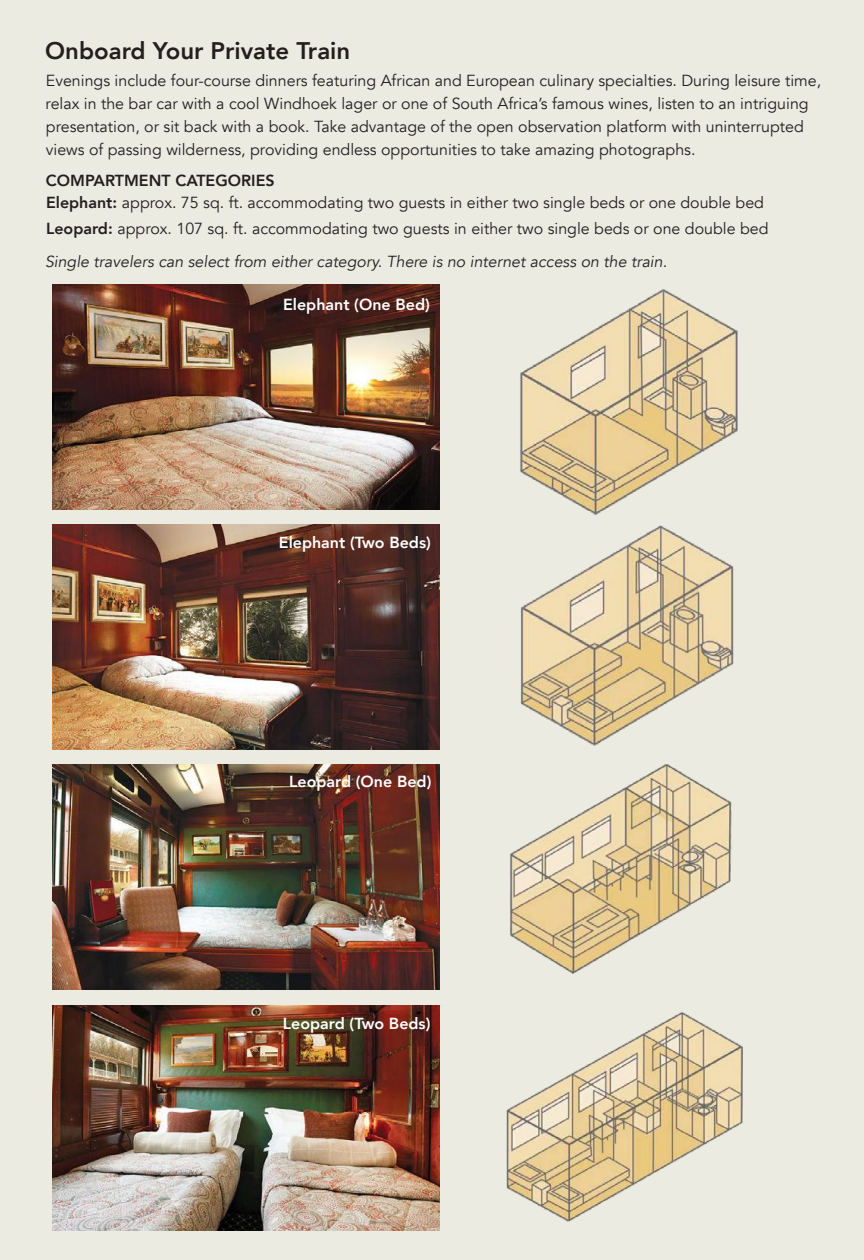
<style>
.page{position:relative;width:864px;height:1260px;background:#ebebe2}
.page>*{position:absolute;margin:0;border:0;box-sizing:border-box;transform-origin:0 0}
.t1{font:800 24px "Avenir";color:#241f1f}
.t2{font:16px/23px "Avenir";color:#241f1f}
.t3{font:italic 16px/33px "Avenir";color:#241f1f}
.t4{font:800 16px "Avenir";color:#fff}
.s1{font-weight:800}
.s2{font-weight:800;font-style:normal}
.s3{font-style:normal}
</style>
<div class="page">
<img style="left:53px;top:284px;width:387px;height:225px">
<img style="left:520px;top:289px;width:218px;height:226px">
<img style="left:53px;top:764px;width:387px;height:225px">
<img style="left:510px;top:764px;width:222px;height:210px">
<img style="left:53px;top:524px;width:387px;height:225px">
<img style="left:520px;top:525px;width:214px;height:221px">
<img style="left:53px;top:1006px;width:387px;height:225px">
<img style="left:506px;top:1011px;width:237px;height:211px">
<h1 class="t1" style="left:45px;top:32px;width:306px">Onboard Your Private Train</h1>
<p class="t2" style="left:46px;top:70px;width:777px">Evenings include four-course dinners featuring African and European culinary specialties. During leisure time, relax in the bar car with a cool Windhoek lager or one of South Africa’s famous wines, listen to an intriguing presentation, or sit back with a book. Take advantage of the open observation platform with uninterrupted views of passing wilderness, providing endless opportunities to take amazing photographs.</p>
<p class="t2" style="left:46px;top:170px;width:720px;line-height:22px"><span class="s1">COMPARTMENT CATEGORIES<br>Elephant:</span> approx. 75 sq. ft. accommodating two guests in either two single beds or one double bed</p>
<p class="t3" style="left:45px;top:212px;width:725px"><span class="s2">Leopard:</span> <span class="s3">approx. 107 sq. ft. accommodating two guests in either two single beds or one double bed<br></span>Single travelers can select from either category. There is no internet access on the train.</p>
<p class="t4" style="left:283px;top:292px;width:148px">Elephant (One Bed)</p>
<p class="t4" style="left:279px;top:530px;width:153px">Elephant (Two Beds)</p>
<p class="t4" style="left:289px;top:769px;width:144px">Leopard (One Bed)</p>
<p class="t4" style="left:283px;top:1011px;width:149px">Leopard (Two Beds)</p>
</div>
